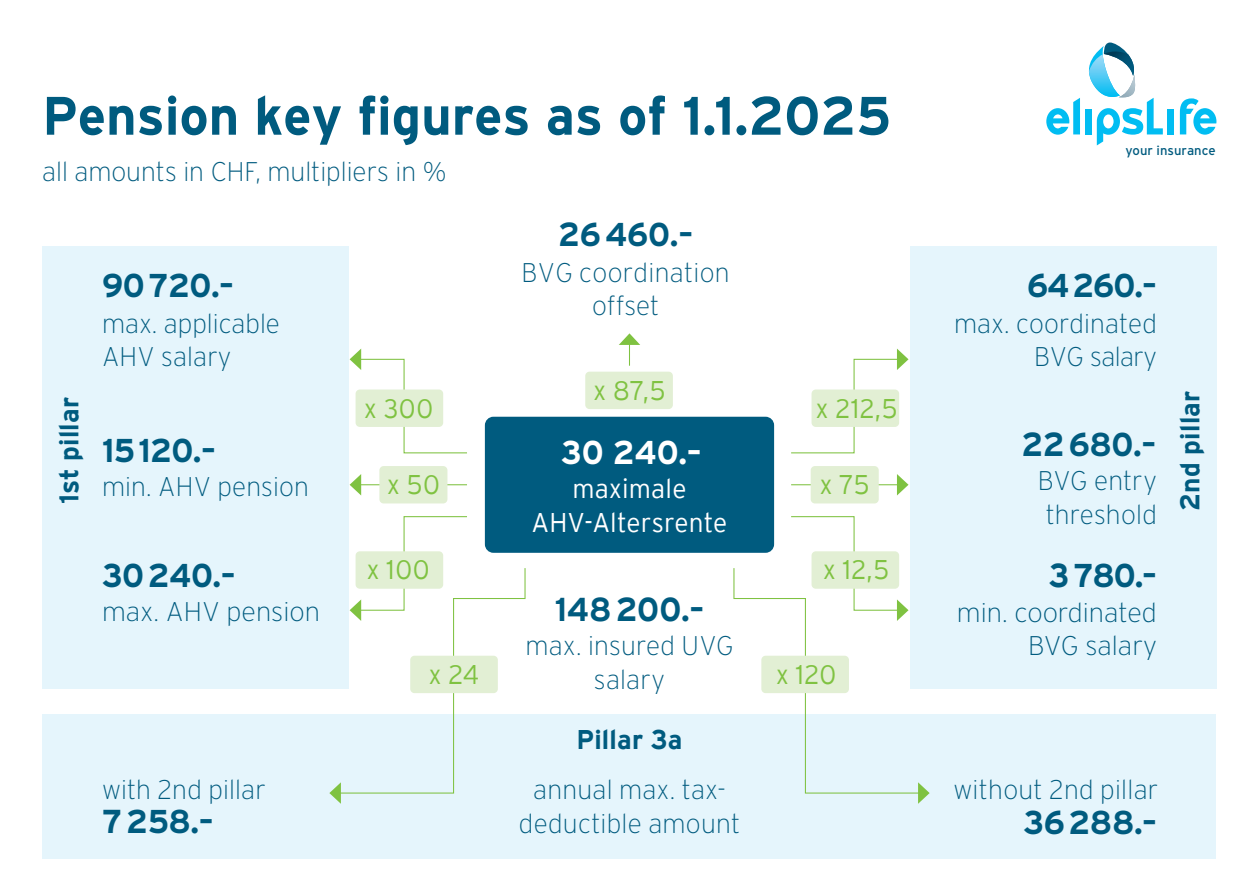
<style>
.page{position:relative;width:1259px;height:893px;background:#fff}
.page>*{position:absolute;margin:0;border:0;box-sizing:border-box;transform-origin:0 0}
.Antwort{font:700 54px "Interstate";color:#005b7f}
.Antwort-2{font:700 33px "Interstate Ex Lt";letter-spacing:-.015em;color:#005b7f}
.Antwort-3{font:700 33px "Interstate";color:#005b7f}
.Antwort-4{font:700 33px "Interstate Ex Lt";color:#fff}
.Antwort-5{font:200 27px/32.7px "Interstate";letter-spacing:.005em;color:#005b7f;text-align:right}
.Antwort-6{font:300 27px "Interstate";letter-spacing:.015em;color:#7fc241}
.Antwort-7{font:700 27px "Interstate";letter-spacing:.01em;color:#005b7f}
.Antwort-8{font:300 27px/33.9px "Interstate";letter-spacing:.005em;color:#fff;text-align:center}
.t1{font:13.2px "Interstate";color:#005b7f}
.s1{font-family:"Interstate Ex Lt"}
.s2{font-family:"Interstate"}
</style>
<div class="page">
<div style="left:43px;top:714px;width:1173px;height:145px;background:#e5f5fc"></div>
<div style="left:43px;top:247px;width:306px;height:442px;background:#e5f5fc"></div>
<div style="left:910px;top:247px;width:306px;height:442px;background:#e5f5fc"></div>
<div style="left:485px;top:417px;width:289px;height:136px;background:#005b7f;border-radius:9px"></div>
<svg style="left:350px;top:349px;width:117px;height:105px"></svg>
<svg style="left:791px;top:349px;width:117px;height:105px"></svg>
<hr style="left:359px;top:484px;width:108px;height:1px;background:#7fc241">
<svg style="left:350px;top:474px;width:11px;height:21px"></svg>
<svg style="left:619px;top:333px;width:21px;height:33px"></svg>
<hr style="left:791px;top:484px;width:107px;height:1px;background:#7fc241">
<svg style="left:897px;top:474px;width:11px;height:21px"></svg>
<svg style="left:329px;top:516px;width:197px;height:288px"></svg>
<svg style="left:733px;top:516px;width:196px;height:288px"></svg>
<div style="left:355px;top:389px;width:88px;height:38px;background:#e2efd4;border-radius:4px"></div>
<div style="left:410px;top:656px;width:88px;height:37px;background:#e2efd4;border-radius:4px"></div>
<div style="left:761px;top:656px;width:88px;height:37px;background:#e2efd4;border-radius:4px"></div>
<div style="left:585px;top:372px;width:88px;height:37px;background:#e2efd4;border-radius:4px"></div>
<div style="left:811px;top:389px;width:88px;height:38px;background:#e2efd4;border-radius:4px"></div>
<div style="left:355px;top:551px;width:88px;height:38px;background:#e2efd4;border-radius:4px"></div>
<div style="left:811px;top:551px;width:88px;height:38px;background:#e2efd4;border-radius:4px"></div>
<div style="left:379px;top:466px;width:68px;height:37px;background:#e2efd4;border-radius:4px"></div>
<div style="left:810px;top:466px;width:68px;height:37px;background:#e2efd4;border-radius:4px"></div>
<div style="left:1167px;top:109px;width:6px;height:25px;background:#01bdf2"></div>
<svg style="left:1180px;top:98px;width:36px;height:37px"></svg>
<svg style="left:1046px;top:43px;width:116px;height:102px"></svg>
<img style="left:1118px;top:75px;width:17px;height:22px">
<p class="Antwort" style="left:42px;top:86px;width:850px">Pension key figures as of 1.1.202<span class="s1">5</span></p>
<p class="Antwort-5" style="left:42px;top:155px;width:406px">all amounts in CHF, multipliers in %</p>
<p class="Antwort-7" style="left:54px;top:504px;width:109px;rotate:-90deg">1st pillar</p>
<p class="Antwort-2" style="left:102px;top:265px;width:133px">90 720<span class="s2">.–</span></p>
<p class="Antwort-5" style="left:102px;top:307px;width:179px;text-align:left">max. applicable<br>AHV salary</p>
<p class="Antwort-2" style="left:102px;top:431px;width:115px">15 120<span class="s2">.–</span></p>
<p class="Antwort-5" style="left:102px;top:470px;width:208px">min. AHV pension</p>
<p class="Antwort-2" style="left:102px;top:555px;width:135px">30 240.<span class="s2">–</span></p>
<p class="Antwort-5" style="left:102px;top:594px;width:219px">max. AHV pension</p>
<p class="Antwort-5" style="left:102px;top:773px;width:165px">with 2nd pillar</p>
<p class="Antwort-3" style="left:102px;top:803px;width:113px">7<span class="s1">258</span>.–</p>
<p class="Antwort-6" style="left:364px;top:393px;width:71px">x 300</p>
<p class="Antwort-2" style="left:558px;top:215px;width:136px"><span class="s2">2</span>6 460<span class="s2">.–</span></p>
<p class="Antwort-5" style="left:521px;top:256px;width:210px;text-align:center">BVG coordination offset</p>
<p class="Antwort-6" style="left:593px;top:375px;width:74px">x 87,5</p>
<p class="Antwort-6" style="left:815px;top:393px;width:84px">x 212,5</p>
<p class="Antwort-4" style="left:561px;top:432px;width:142px">30 240<span class="s2">.–</span></p>
<p class="Antwort-8" style="left:531px;top:471px;width:197px">maximale<br>AHV-Altersrente</p>
<p class="Antwort-6" style="left:387px;top:469px;width:55px">x 50</p>
<p class="Antwort-6" style="left:819px;top:469px;width:52px">x 75</p>
<p class="Antwort-6" style="left:366px;top:555px;width:65px">x 100</p>
<p class="Antwort-6" style="left:823px;top:555px;width:68px">x 12,5</p>
<p class="Antwort-3" style="left:555px;top:591px;width:151px">148200.–</p>
<p class="Antwort-5" style="left:525px;top:628px;width:209px;line-height:33.9px;text-align:center">max. insured UVG salary</p>
<p class="Antwort-6" style="left:428px;top:659px;width:52px">x 24</p>
<p class="Antwort-6" style="left:776px;top:659px;width:62px">x 120</p>
<p class="Antwort-7" style="left:576px;top:725px;width:108px">Pillar 3a</p>
<p class="Antwort-5" style="left:533px;top:773px;width:194px">annual max. tax-</p>
<p class="Antwort-5" style="left:519px;top:807px;width:223px">deductible amount</p>
<p class="t1" style="left:1125px;top:143px;width:92px">your insurance</p>
<p class="Antwort-2" style="left:1027px;top:265px;width:131px">64 260<span class="s2">.–</span></p>
<p class="Antwort-5" style="left:954px;top:307px;width:204px">max. coordinated<br>BVG salary</p>
<p class="Antwort-3" style="left:1021px;top:426px;width:136px">22<span class="s1">680</span>.–</p>
<p class="Antwort-5" style="left:1038px;top:463px;width:120px;line-height:33.9px;text-align:left">BVG entry threshold</p>
<p class="Antwort-3" style="left:1049px;top:557px;width:109px">3 <span class="s1">780</span>.–</p>
<p class="Antwort-5" style="left:957px;top:596px;width:201px">min. coordinated<br>BVG salary</p>
<p class="Antwort-7" style="left:1174px;top:511px;width:121px;rotate:-90deg">2nd pillar</p>
<p class="Antwort-5" style="left:953px;top:773px;width:206px">without 2nd pillar</p>
<p class="Antwort-2" style="left:1023px;top:802px;width:135px">36 288.<span class="s2">–</span></p>
</div>
